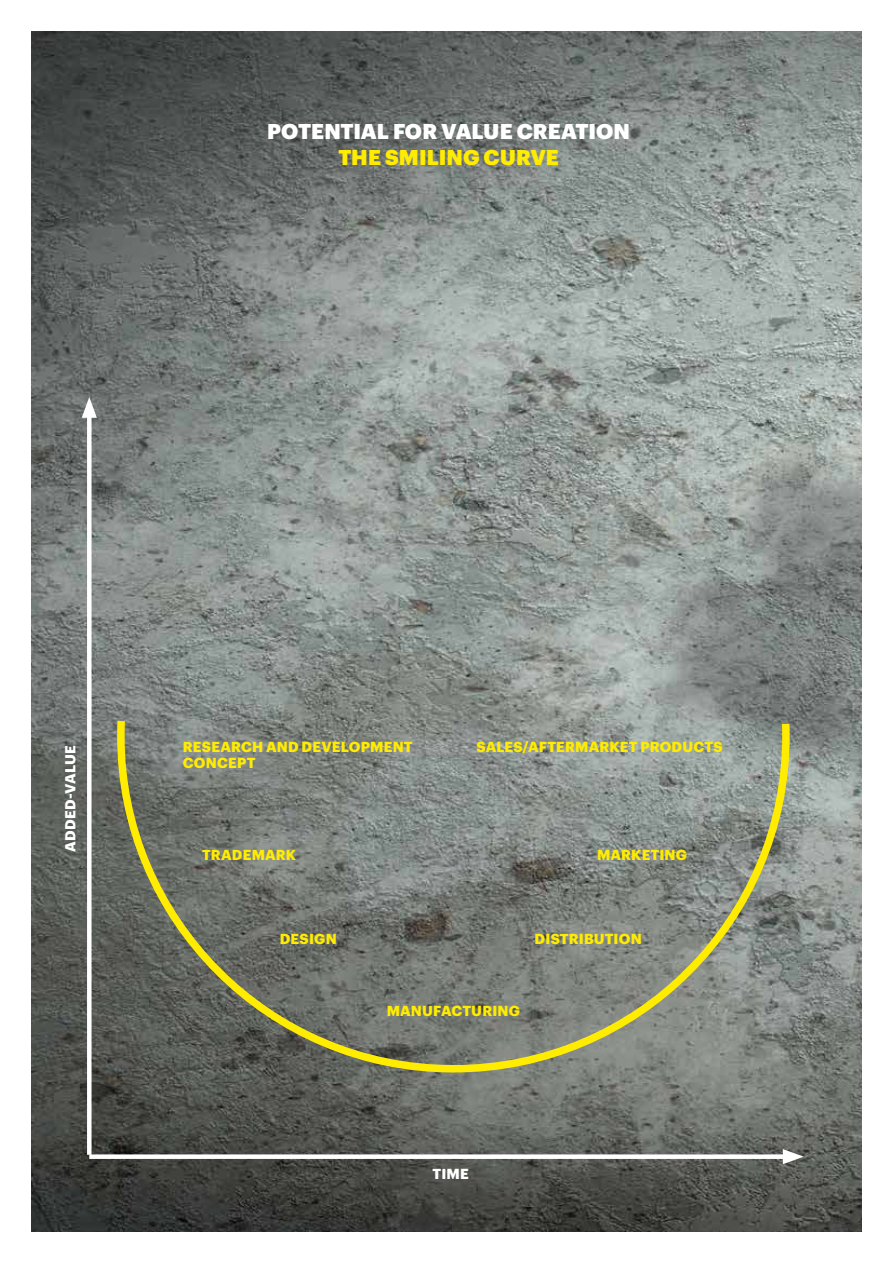
<style>
.page{position:relative;width:893px;height:1263px;background:#fff}
.page>*{position:absolute;margin:0;border:0;box-sizing:border-box;transform-origin:0 0}
.t1{font:900 21px "Graphik";letter-spacing:-.005em;color:#fff}
.t2{font:900 21px "Graphik";color:#ffec00}
.t3{font:700 14.25px/16.5px "Graphik";letter-spacing:.01em;color:#ffec00}
.t4{font:700 14.25px "Graphik";letter-spacing:.01em;color:#fff}
</style>
<div class="page">
<img style="left:32px;top:32px;width:829px;height:1199px">
<div style="left:87px;top:409px;width:5px;height:746px;background:#fff"></div>
<svg style="left:82px;top:397px;width:15px;height:21px"></svg>
<div style="left:89px;top:1154px;width:702px;height:5px;background:#fff"></div>
<svg style="left:783px;top:1149px;width:21px;height:15px"></svg>
<svg style="left:113px;top:713px;width:680px;height:363px;background:#7e8377"></svg>
<h1 class="t1" style="left:267px;top:115px;width:364px">POTENTIAL FOR VALUE CREATION</h1>
<h1 class="t2" style="left:338px;top:141px;width:222px">THE SMILING CURVE</h1>
<p class="t4" style="left:59px;top:852px;width:108px;rotate:-90deg">ADDED-VALUE</p>
<p class="t3" style="left:183px;top:737px;width:231px">RESEARCH AND DEVELOPMENT<br>CONCEPT</p>
<p class="t3" style="left:477px;top:737px;width:247px">SALES/AFTERMARKET PRODUCTS</p>
<p class="t3" style="left:202px;top:845px;width:96px">TRADEMARK</p>
<p class="t3" style="left:597px;top:845px;width:91px">MARKETING</p>
<p class="t3" style="left:280px;top:929px;width:59px">DESIGN</p>
<p class="t3" style="left:535px;top:929px;width:109px">DISTRIBUTION</p>
<p class="t3" style="left:387px;top:1002px;width:135px">MANUFACTURING</p>
<p class="t4" style="left:433px;top:1163px;width:38px">TIME</p>
</div>
